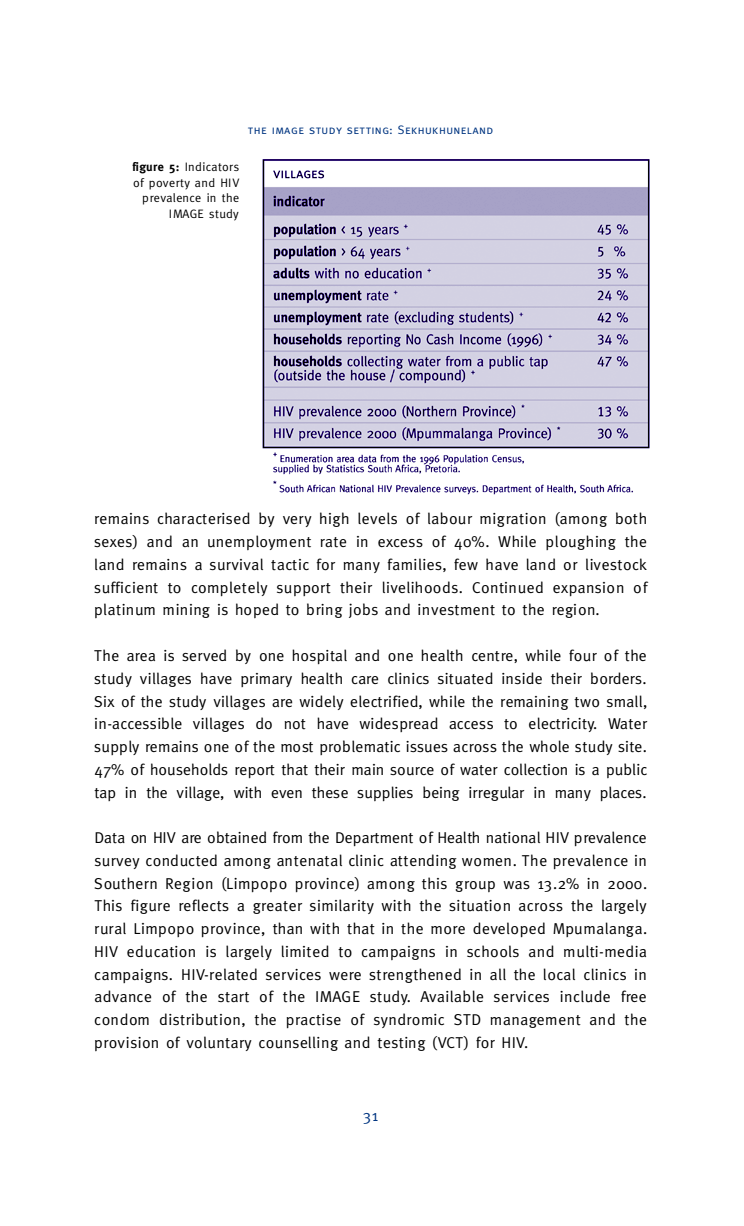
<style>
.page{position:relative;width:744px;height:1226px;background:#fff}
.page>*{position:absolute;margin:0;border:0;box-sizing:border-box;transform-origin:0 0}
.t1{font:15.75px/22.8px "Meta";letter-spacing:.03em;color:#000;text-align:justify}
.t2{font:15.75px "Meta";color:#003581}
.t3{font:12.25px/15.8px "Meta";letter-spacing:.035em;color:#000;text-align:right}
.t4{font:12.25px "Meta Caps";letter-spacing:.035em;color:#003581}
.s1{font-weight:700}
</style>
<div class="page">
<hr style="left:92px;top:153px;width:556px;height:1px;background:#003581">
<img style="left:262px;top:159px;width:387px;height:335px">
<p class="t4" style="left:248px;top:125px;width:247px">the image study setting: Se k h u k h u n e l a n d</p>
<p class="t3" style="left:132px;top:159px;width:108px"><span class="s1">figure 5:</span> Indicators of poverty and HIV prevalence in the<br>IMAGE study</p>
<p class="t1" style="left:94px;top:508px;width:554px">remains characterised by very high levels of labour migration (among both s e xes) and an unemployment rate in excess of 40%. While ploughing the land remains a survival tactic for many families, few have land or live s t o c k s u fficient to completely support their livelihoods. Continued expansion of platinum mining is hoped to bring jobs and investment to the region.</p>
<p class="t1" style="left:94px;top:645px;width:555px">The area is served by one hospital and one health centre, while four of the study villages have primary health care clinics situated inside their bord e r s .<br>Six of the study villages are widely electrified, while the remaining two small, in-accessible villages do not have widespread access to electricity. Water supply remains one of the most problematic issues across the whole study site.<br>47% of households report that their main source of water collection is a public tap in the village, with even these supplies being irregular in many places .</p>
<p class="t1" style="left:94px;top:827px;width:555px">Data on HIV are obtained from the Department of Health national HIV pre va l e n c e s u r vey conducted among antenatal clinic attending women. The pre valence in Southern Region (Limpopo province) among this group was 13.2% in 2000.<br>This figure reflects a greater similarity with the situation across the larg e l y rural Limpopo province, than with that in the more developed Mpumalanga.<br>HIV education is largely limited to campaigns in schools and multi-media campaigns. HIV- related services we re strengthened in all the local clinics in a d vance of the start of the IMAGE study. Available services include fre e condom distribution, the practise of syndromic STD management and the p rovision of voluntary counselling and testing (VC T) for HIV.</p>
<p class="t2" style="left:363px;top:1108px;width:17px">3 1</p>
</div>
